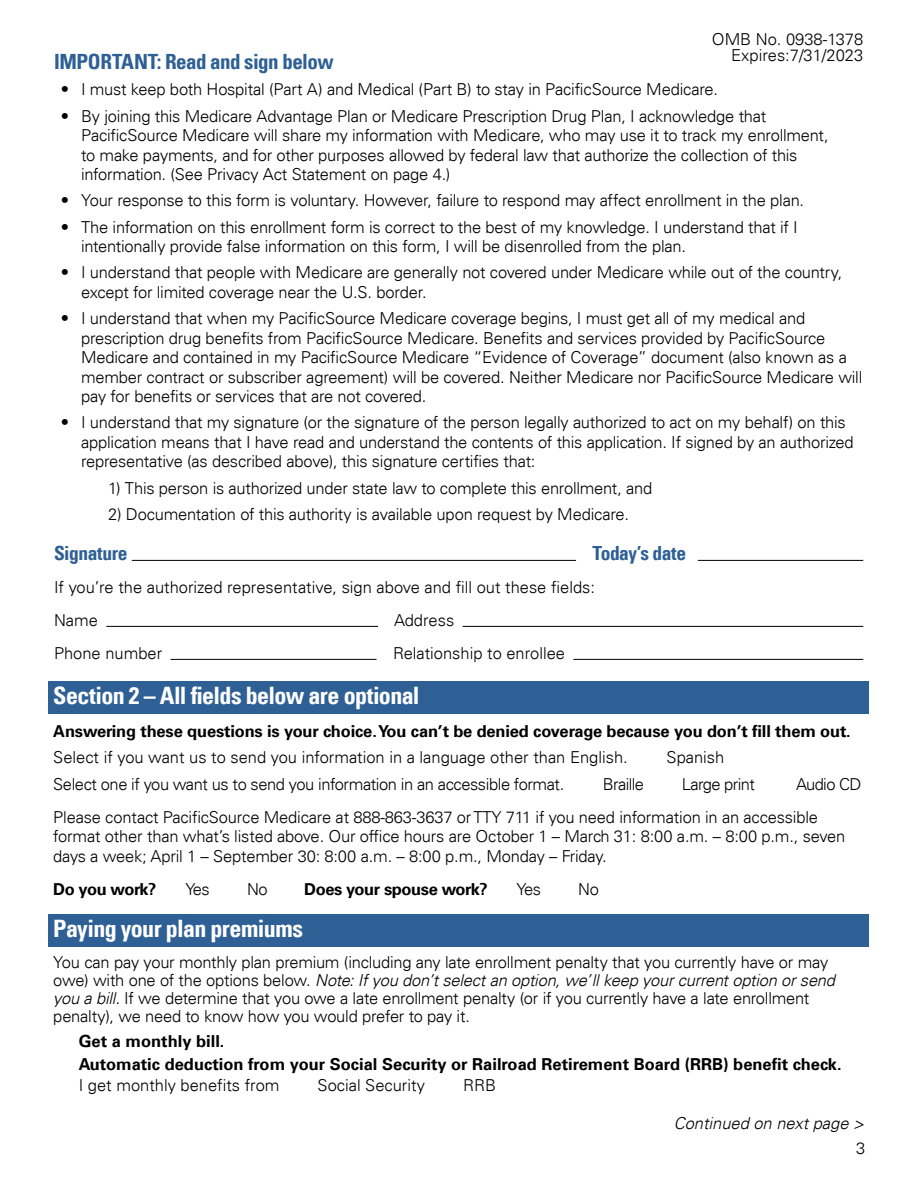
<style>
.page{position:relative;width:918px;height:1188px;background:#fff}
.page>*{position:absolute;margin:0;border:0;box-sizing:border-box;transform-origin:0 0}
.t1{font:700 condensed 24px "Univers LT";letter-spacing:-.025em;color:#fff}
.t2{font:700 condensed 21px "Univers LT";letter-spacing:-.025em;color:#2e6095}
.t3{font:700 condensed 19.5px "Univers LT";letter-spacing:-.025em;color:#2e6095}
.t4{font:300 16.5px/19.5px "Univers LT";letter-spacing:-.01em;color:#000}
.t5{font:700 16.5px/22.5px "Univers LT";letter-spacing:-.01em;color:#000}
.t6{font:italic 300 16.5px "Univers LT";color:#000}
.t7{font:300 16.5px "Univers LT";letter-spacing:-.035em;color:#000}
.t8{font:700 16.5px "Univers LT";letter-spacing:-.035em;color:#000}
.s1{font-style:italic}
</style>
<div class="page">
<hr style="left:132px;top:560px;width:444px;height:1px;background:#000">
<hr style="left:698px;top:560px;width:165px;height:1px;background:#000">
<hr style="left:106px;top:626px;width:272px;height:1px;background:#000">
<hr style="left:463px;top:626px;width:400px;height:1px;background:#000">
<hr style="left:171px;top:659px;width:206px;height:1px;background:#000">
<hr style="left:573px;top:659px;width:290px;height:1px;background:#000">
<div style="left:48px;top:681px;width:821px;height:33px;background:#2e6095"></div>
<div style="left:48px;top:914px;width:821px;height:33px;background:#2e6095"></div>
<p class="t4" style="left:712px;top:31px;width:153px;line-height:16.5px;text-align:right">OMB No. 0938-1378<br>Expires:7/31/2023</p>
<p class="t2" style="left:54px;top:49px;width:281px">IMPORTANT: Read and sign below</p>
<p class="t4" style="left:61px;top:80px;width:659px">• I must keep both Hospital (Part A) and Medical (Part B) to stay in PacificSource Medicare.</p>
<p class="t4" style="left:81px;top:106px;width:749px;text-indent:-20px">• By joining this Medicare Advantage Plan or Medicare Prescription Drug Plan, I acknowledge that PacificSource Medicare will share my information with Medicare, who may use it to track my enrollment, to make payments, and for other purposes allowed by federal law that authorize the collection of this information. (See Privacy Act Statement on page 4.)</p>
<p class="t4" style="left:61px;top:191px;width:745px">• Your response to this form is voluntary. However, failure to respond may affect enrollment in the plan.</p>
<p class="t4" style="left:81px;top:217px;width:718px;text-indent:-20px">• The information on this enrollment form is correct to the best of my knowledge. I understand that if I intentionally provide false information on this form, I will be disenrolled from the plan.</p>
<p class="t4" style="left:81px;top:263px;width:763px;text-indent:-20px">• I understand that people with Medicare are generally not covered under Medicare while out of the country, except for limited coverage near the U.S. border.</p>
<p class="t4" style="left:81px;top:309px;width:783px;text-indent:-20px">• I understand that when my PacificSource Medicare coverage begins, I must get all of my medical and prescription drug benefits from PacificSource Medicare. Benefits and services provided by PacificSource Medicare and contained in my PacificSource Medicare “Evidence of Coverage” document (also known as a member contract or subscriber agreement) will be covered. Neither Medicare nor PacificSource Medicare will pay for benefits or services that are not covered.</p>
<p class="t4" style="left:81px;top:413px;width:774px;text-indent:-20px">• I understand that my signature (or the signature of the person legally authorized to act on my behalf) on this application means that I have read and understand the contents of this application. If signed by an authorized representative (as described above), this signature certifies that:</p>
<p class="t4" style="left:108px;top:478px;width:546px">1) This person is authorized under state law to complete this enrollment, and</p>
<p class="t4" style="left:108px;top:504px;width:522px">2) Documentation of this authority is available upon request by Medicare.</p>
<p class="t3" style="left:54px;top:541px;width:75px">Signature</p>
<p class="t3" style="left:593px;top:541px;width:95px">Today’s date</p>
<p class="t4" style="left:54px;top:570px;width:543px;line-height:33px">If you’re the authorized representative, sign above and fill out these fields:<br>Name</p>
<p class="t4" style="left:394px;top:610px;width:62px">Address</p>
<p class="t4" style="left:54px;top:643px;width:110px">Phone number</p>
<p class="t4" style="left:393px;top:643px;width:174px">Relationship to enrollee</p>
<h1 class="t1" style="left:53px;top:681px;width:368px">Section 2 – All fields below are optional</h1>
<p class="t5" style="left:53px;top:720px;width:799px">Answering these questions is your choice. You can’t be denied coverage because you don’t fill them out.</p>
<p class="t4" style="left:53px;top:748px;width:576px">Select if you want us to send you information in a language other than English.</p>
<p class="t4" style="left:667px;top:748px;width:59px">Spanish</p>
<p class="t4" style="left:53px;top:774px;width:513px">Select one if you want us to send you information in an accessible format.</p>
<p class="t7" style="left:603px;top:774px;width:43px">Braille</p>
<p class="t7" style="left:682px;top:774px;width:75px">Large print</p>
<p class="t4" style="left:53px;top:767px;width:810px;line-height:33px;text-indent:743px">Audio CD<br>Please contact PacificSource Medicare at 888-863-3637 or TTY 711 if you need information in an accessible</p>
<p class="t4" style="left:53px;top:826px;width:794px">format other than what’s listed above. Our office hours are October 1 – March 31: 8:00 a.m. – 8:00 p.m., seven days a week; April 1 – September 30: 8:00 a.m. – 8:00 p.m., Monday – Friday.</p>
<p class="t8" style="left:53px;top:879px;width:105px">Do you work?</p>
<p class="t4" style="left:185px;top:879px;width:26px">Yes</p>
<p class="t4" style="left:247px;top:879px;width:22px">No</p>
<p class="t5" style="left:304px;top:878px;width:185px">Does your spouse work?</p>
<p class="t4" style="left:517px;top:879px;width:26px">Yes</p>
<p class="t4" style="left:578px;top:879px;width:22px">No</p>
<h1 class="t1" style="left:53px;top:914px;width:251px">Paying your plan premiums</h1>
<p class="t4" style="left:53px;top:954px;width:783px;line-height:18px">You can pay your monthly plan premium (including any late enrollment penalty that you currently have or may owe) with one of the options below. <span class="s1">Note: If you don’t select an option, we’ll keep your current option or send you a bill.</span> If we determine that you owe a late enrollment penalty (or if you currently have a late enrollment penalty), we need to know how you would prefer to pay it.</p>
<p class="t5" style="left:79px;top:1030px;width:764px">Get a monthly bill.<br>Automatic deduction from your Social Security or Railroad Retirement Board (RRB) benefit check.</p>
<p class="t4" style="left:79px;top:1075px;width:202px">I get monthly benefits from</p>
<p class="t4" style="left:318px;top:1075px;width:109px">Social Security</p>
<p class="t4" style="left:463px;top:1075px;width:35px">RRB</p>
<p class="t6" style="left:674px;top:1113px;width:192px">Continued on next page &gt;</p>
<p class="t4" style="left:856px;top:1138px;width:11px">3</p>
</div>
